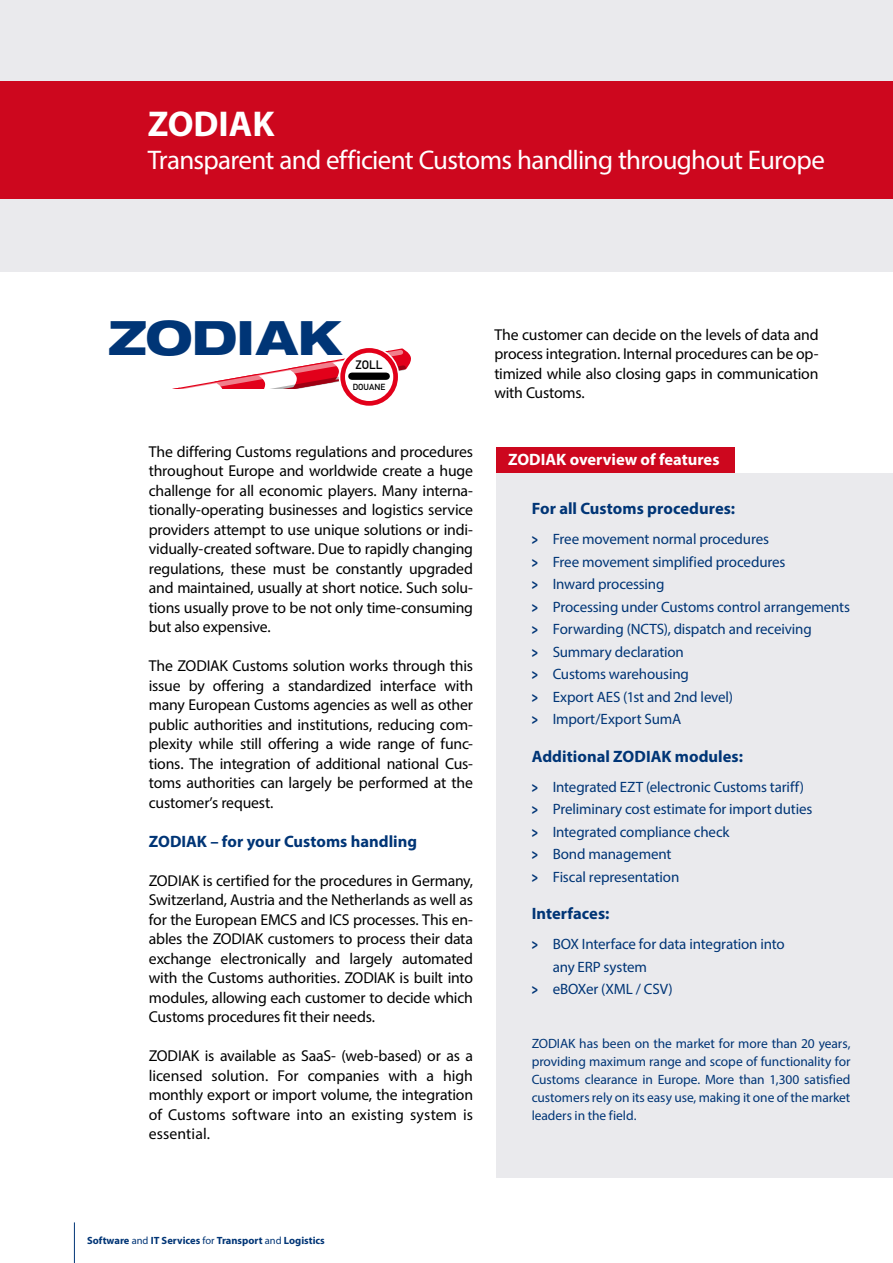
<style>
.page{position:relative;width:893px;height:1263px;background:#fff}
.page>*{position:absolute;margin:0;border:0;box-sizing:border-box;transform-origin:0 0}
.t1{font:800 expanded 47.4px "Helvetica Neue";letter-spacing:-.02em;color:#003576}
.t2{font:700 36px "Myriad Pro";color:#fff}
.t3{font:27px "Myriad Pro";letter-spacing:-.025em;color:#fff}
.t4{font:700 16.5px "Myriad Pro";color:#003576}
.t5{font:700 16.5px "Myriad Pro";color:#fff}
.t6{font:15.75px/19.5px "Myriad Pro";letter-spacing:-.01em;color:#000;text-align:justify}
.t7{font:15px "Myriad Pro";letter-spacing:-.01em;color:#003576}
.t8{font:13.5px/18px "Myriad Pro";letter-spacing:-.005em;color:#003576;text-align:justify}
.t9{font:12.15px "DIN 1451 Mittelschrift Regular";color:#000}
.t10{font:700 10.5px "Myriad Pro";color:#003576}
.t11{font:8.7px "DIN 1451 Mittelschrift Regular";color:#000}
.s1{font-weight:900}
.s2{font-weight:400}
</style>
<div class="page">
<hr style="left:74px;top:1222px;width:1px;height:41px;background:#003576">
<div style="left:0;top:0;width:893px;height:271px;background:#eaeaed"></div>
<div style="left:0;top:81px;width:893px;height:117px;background:#cd071e"></div>
<div style="left:496px;top:448px;width:239px;height:29px;background:#cd071e"></div>
<div style="left:496px;top:473px;width:397px;height:704px;background:#eaeaed"></div>
<svg style="left:172px;top:348px;width:239px;height:52px"></svg>
<svg style="left:340px;top:348px;width:58px;height:58px"></svg>
<div style="left:339px;top:346px;width:61px;height:61px;border:3px solid #fff;border-radius:50%"></div>
<svg style="left:343px;top:350px;width:53px;height:53px"></svg>
<div style="left:340px;top:348px;width:58px;height:58px;border:5px solid #e2001a;border-radius:50%"></div>
<div style="left:352px;top:373px;width:34px;height:7px;background:#000"></div>
<div style="left:74px;top:389px;width:263px;height:45px;background:#fff"></div>
<p class="t2" style="left:148px;top:100px;width:128px">ZODIAK</p>
<p class="t3" style="left:148px;top:143px;width:679px">Transparent and efficient Customs handling throughout Europe</p>
<p class="t1" style="left:108px;top:308px;width:235px">ZODIAK</p>
<p class="t9" style="left:355px;top:357px;width:29px">ZOLL</p>
<p class="t11" style="left:353px;top:382px;width:34px">DOUANE</p>
<p class="t6" style="left:149px;top:441px;width:326px">The differing Customs regulations and procedures throughout Europe and worldwide create a huge challenge for all economic players. Many interna&shy;tionally-operating businesses and logistics service providers attempt to use unique solutions or indi&shy;vidually-created software. Due to rapidly changing regulations, these must be constantly upgraded and maintained, usually at short notice. Such solu&shy;tions usually prove to be not only time-consuming but also expensive.</p>
<p class="t6" style="left:149px;top:656px;width:326px">The ZODIAK Customs solution works through this issue by offering a standardized interface with many European Customs agencies as well as other public authorities and institutions, reducing com&shy;plexity while still offering a wide range of func&shy;tions. The integration of additional national Cus&shy;toms authorities can largely be performed at the customer’s request.</p>
<p class="t4" style="left:149px;top:830px;width:270px">ZODIAK – for your Customs handling</p>
<p class="t6" style="left:149px;top:870px;width:326px">ZODIAK is certified for the procedures in Germany, Switzerland, Austria and the Netherlands as well as for the European EMCS and ICS processes. This en&shy;ables the ZODIAK customers to process their data exchange electronically and largely automated with the Customs authorities. ZODIAK is built into modules, allowing each customer to decide which Customs procedures fit their needs.</p>
<p class="t6" style="left:149px;top:1046px;width:326px">ZODIAK is available as SaaS- (web-based) or as a licensed solution. For companies with a high monthly export or import volume, the integration of Customs software into an existing system is essential.</p>
<p class="t6" style="left:494px;top:324px;width:326px">The customer can decide on the levels of data and process integration. Internal procedures can be op&shy;timized while also closing gaps in communication with Customs.</p>
<p class="t5" style="left:508px;top:449px;width:213px">ZODIAK overview of features</p>
<p class="t4" style="left:532px;top:498px;width:205px">For all Customs procedures:</p>
<p class="t7" style="left:532px;top:530px;width:239px"><span class="s1">&gt;</span> Free movement normal procedures</p>
<p class="t7" style="left:532px;top:552px;width:255px"><span class="s1">&gt;</span> Free movement simplified procedures</p>
<p class="t7" style="left:532px;top:575px;width:134px"><span class="s1">&gt;</span> Inward processing</p>
<p class="t7" style="left:532px;top:597px;width:320px"><span class="s1">&gt;</span> Processing under Customs control arrangements</p>
<p class="t7" style="left:532px;top:620px;width:282px"><span class="s1">&gt;</span> Forwarding (NCTS), dispatch and receiving</p>
<p class="t7" style="left:532px;top:642px;width:154px"><span class="s1">&gt;</span> Summary declaration</p>
<p class="t7" style="left:532px;top:665px;width:159px"><span class="s1">&gt;</span> Customs warehousing</p>
<p class="t7" style="left:532px;top:687px;width:203px"><span class="s1">&gt;</span> Export AES (1st and 2nd level)</p>
<p class="t7" style="left:532px;top:710px;width:151px"><span class="s1">&gt;</span> Import/Export SumA</p>
<p class="t4" style="left:532px;top:745px;width:213px">Additional ZODIAK modules:</p>
<p class="t7" style="left:532px;top:777px;width:274px"><span class="s1">&gt;</span> Integrated EZT (electronic Customs tariff)</p>
<p class="t7" style="left:532px;top:800px;width:282px"><span class="s1">&gt;</span> Preliminary cost estimate for import duties</p>
<p class="t7" style="left:532px;top:822px;width:199px"><span class="s1">&gt;</span> Integrated compliance check</p>
<p class="t7" style="left:532px;top:845px;width:141px"><span class="s1">&gt;</span> Bond management</p>
<p class="t7" style="left:532px;top:867px;width:149px"><span class="s1">&gt;</span> Fiscal representation</p>
<p class="t4" style="left:532px;top:903px;width:79px">Interfaces:</p>
<p class="t7" style="left:532px;top:935px;width:255px"><span class="s1">&gt;</span> BOX Interface for data integration into</p>
<p class="t7" style="left:553px;top:957px;width:96px">any ERP system</p>
<p class="t7" style="left:532px;top:980px;width:142px"><span class="s1">&gt;</span> eBOXer (XML / CSV)</p>
<p class="t8" style="left:532px;top:1034px;width:320px">ZODIAK has been on the market for more than 20 years, providing maximum range and scope of functionality for Customs clearance in Europe. More than 1,300 satisfied customers rely on its easy use, making it one of the market leaders in the field.</p>
<p class="t10" style="left:87px;top:1233px;width:239px">Software <span class="s2">and</span> IT Services <span class="s2">for</span> Transport <span class="s2">and</span> Logistics</p>
</div>
